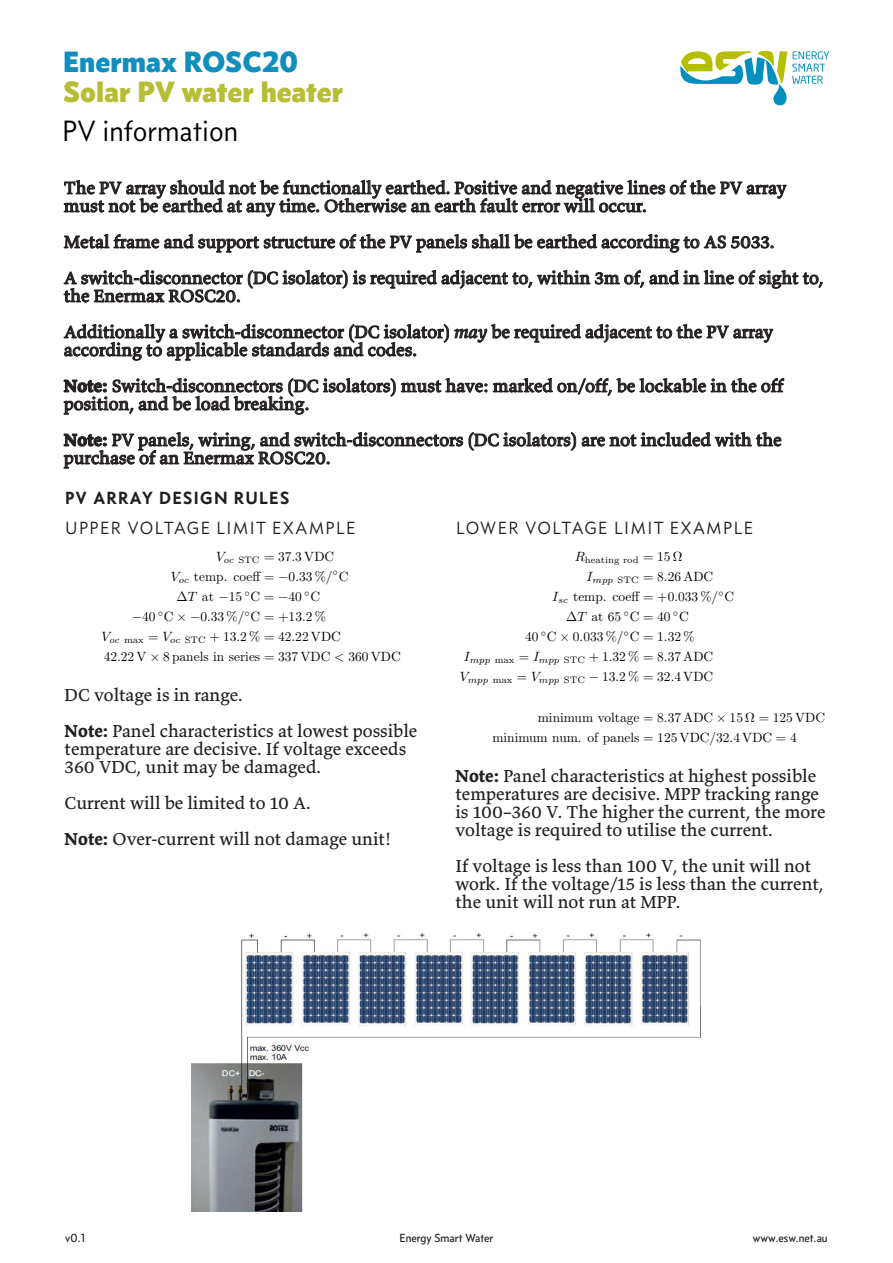
<style>
.page{position:relative;width:893px;height:1263px;background:#fff}
.page>*{position:absolute;margin:0;border:0;box-sizing:border-box;transform-origin:0 0}
.t1{font:30px "Concourse 7";color:#b6be34}
.t2{font:30px "Concourse 3";color:#000}
.t3{font:30px "Concourse 7";color:#108fbe}
.t4{font:18px/18px "Valkyrie A Regular";color:#231f20}
.t5{font:18px "Concourse 3 Caps";color:#231f20}
.t6{font:18px "Concourse 6 Caps";color:#231f20}
.t7{font:13.35px/20.1px "CMR10";color:#000}
.t8{font:12px "Concourse 4";color:#231f20}
.t9{font:9.45px "CMR7";color:#000}
.s1{font-family:"Valkyrie A Italic"}
.s2{font-family:"Valkyrie A Bold"}
.s3{font-family:"CMMI10"}
.s4{font-family:"CMSY10"}
</style>
<div class="page">
<svg style="left:680px;top:51px;width:149px;height:54px"></svg>
<svg style="left:64px;top:180px;width:723px;height:37px"></svg>
<svg style="left:64px;top:234px;width:709px;height:19px"></svg>
<svg style="left:353px;top:270px;width:470px;height:19px"></svg>
<svg style="left:64px;top:270px;width:283px;height:33px"></svg>
<svg style="left:64px;top:324px;width:709px;height:37px"></svg>
<svg style="left:401px;top:378px;width:86px;height:15px"></svg>
<svg style="left:493px;top:378px;width:291px;height:18px"></svg>
<svg style="left:64px;top:378px;width:331px;height:37px"></svg>
<svg style="left:469px;top:432px;width:107px;height:19px"></svg>
<svg style="left:582px;top:432px;width:199px;height:15px"></svg>
<svg style="left:64px;top:432px;width:399px;height:37px"></svg>
<img style="left:192px;top:934px;width:509px;height:278px">
<h1 class="t3" style="left:63px;top:43px;width:237px">Enermax ROSC20</h1>
<h1 class="t1" style="left:63px;top:73px;width:282px">Solar PV water heater</h1>
<h1 class="t2" style="left:62px;top:114px;width:178px">PV information</h1>
<p class="t4" style="left:64px;top:178px;width:724px">The PV array should not be functionally earthed. Positive and negative lines of the PV array must not be earthed at any time. Otherwise an earth fault error will occur.</p>
<p class="t4" style="left:64px;top:223px;width:761px;line-height:36px">Metal frame and support structure of the PV panels shall be earthed according to AS 5033.<br>A switch-disconnector (DC isolator) is required adjacent to, within 3m of, and in line of sight to,</p>
<p class="t4" style="left:64px;top:277px;width:711px;line-height:36px">the Enermax ROSC20.<br>Additionally a switch-disconnector (DC isolator) <span class="s1">may</span> be required adjacent to the PV array</p>
<p class="t4" style="left:64px;top:331px;width:721px;line-height:36px">according to applicable standards and codes.<br><span class="s2">Note:</span> Switch-disconnectors (DC isolators) must have: marked on/off, be lockable in the off</p>
<p class="t4" style="left:64px;top:385px;width:719px;line-height:36px">position, and be load breaking.<br><span class="s2">Note:</span> PV panels, wiring, and switch-disconnectors (DC isolators) are not included with the</p>
<p class="t4" style="left:64px;top:448px;width:268px">purchase of an Enermax ROSC20.</p>
<p class="t6" style="left:65px;top:487px;width:227px">PV ARRAY DESIGN RULES</p>
<p class="t5" style="left:65px;top:517px;width:293px">UPPER VOLTAGE LIMIT EXAMPLE</p>
<p class="t5" style="left:455px;top:517px;width:300px">LOWER VOLTAGE LIMIT EXAMPLE</p>
<p class="t7" style="left:216px;top:547px;width:120px"><span class="s3">V</span><sub>oc</sub> <sub>STC</sub> = 37<span class="s3">.</span>3 VDC</p>
<p class="t7" style="left:171px;top:568px;width:179px"><span class="s3">V</span><sub>oc</sub> temp. coeff = <span class="s4">−</span>0<span class="s3">.</span>33 %<span class="s3">/</span><sup>◦</sup>C</p>
<p class="t7" style="left:177px;top:588px;width:145px">∆<span class="s3">T</span> at <span class="s4">−</span>15 <sup>◦</sup>C = <span class="s4">−</span>40 <sup>◦</sup>C</p>
<p class="t7" style="left:132px;top:608px;width:196px"><span class="s4">−</span>40 <sup>◦</sup>C <span class="s4">× −</span>0<span class="s3">.</span>33 %<span class="s3">/</span><sup>◦</sup>C = +13<span class="s3">.</span>2 %</p>
<p class="t7" style="left:102px;top:628px;width:241px"><span class="s3">V</span><sub>oc</sub> <sub>max</sub> = <span class="s3">V</span><sub>oc</sub> <sub>STC</sub> + 13<span class="s3">.</span>2 % = 42<span class="s3">.</span>22 VDC</p>
<p class="t7" style="left:104px;top:648px;width:299px">42<span class="s3">.</span>22 V <span class="s4">×</span> 8 panels in series = 337 VDC <span class="s3">&lt;</span> 360 VDC</p>
<p class="t4" style="left:65px;top:676px;width:354px;line-height:36px">DC voltage is in range.<br><span class="s2">Note:</span> Panel characteristics at lowest possible</p>
<p class="t4" style="left:65px;top:739px;width:343px">temperature are decisive. If voltage exceeds<br>360 VDC, unit may be damaged.</p>
<p class="t4" style="left:65px;top:784px;width:328px;line-height:36px">Current will be limited to 10 A.<br><span class="s2">Note:</span> Over-current will not damage unit!</p>
<p class="t9" style="left:575px;top:556px;width:109px"><sup>R</sup>heating rod <sup>=</sup> <sup>15</sup> <sup>Ω</sup></p>
<p class="t7" style="left:587px;top:568px;width:128px"><span class="s3">I</span><sub>mpp</sub> <sub>STC</sub> = 8<span class="s3">.</span>26 ADC</p>
<p class="t7" style="left:552px;top:588px;width:183px"><span class="s3">I</span><sub>sc</sub> temp. coeff = +0<span class="s3">.</span>033 %<span class="s3">/</span><sup>◦</sup>C</p>
<p class="t7" style="left:566px;top:608px;width:124px">∆<span class="s3">T</span> at 65<sup>◦</sup>C = 40<sup>◦</sup>C</p>
<p class="t7" style="left:525px;top:628px;width:171px">40 <sup>◦</sup>C <span class="s4">×</span> 0<span class="s3">.</span>033 %<span class="s3">/</span><sup>◦</sup>C = 1<span class="s3">.</span>32 %</p>
<p class="t7" style="left:464px;top:648px;width:251px"><span class="s3">I</span><sub>mpp</sub> <sub>max</sub> = <span class="s3">I</span><sub>mpp</sub> <sub>STC</sub> + 1<span class="s3">.</span>32 % = 8<span class="s3">.</span>37 ADC</p>
<p class="t7" style="left:460px;top:668px;width:255px"><span class="s3">V</span><sub>mpp</sub> <sub>max</sub> = <span class="s3">V</span><sub>mpp</sub> <sub>STC</sub> <span class="s4">−</span> 13<span class="s3">.</span>2 % = 32<span class="s3">.</span>4 VDC</p>
<p class="t7" style="left:492px;top:708px;width:334px;text-indent:45px">minimum voltage = 8<span class="s3">.</span>37 ADC <span class="s4">×</span> 15 Ω = 125 VDC minimum num. of panels = 125 VDC<span class="s3">/</span>32<span class="s3">.</span>4 VDC = 4</p>
<p class="t4" style="left:455px;top:766px;width:372px"><span class="s2">Note:</span> Panel characteristics at highest possible temperatures are decisive. MPP tracking range is 100–360 V. The higher the current, the more voltage is required to utilise the current.</p>
<p class="t4" style="left:455px;top:856px;width:370px">If voltage is less than 100 V, the unit will not work. If the voltage/15 is less than the current, the unit will not run at MPP.</p>
<p class="t8" style="left:65px;top:1231px;width:22px">v0.1</p>
<p class="t8" style="left:400px;top:1231px;width:95px">Energy Smart Water</p>
<p class="t8" style="left:753px;top:1231px;width:76px">www.esw.net.au</p>
</div>
